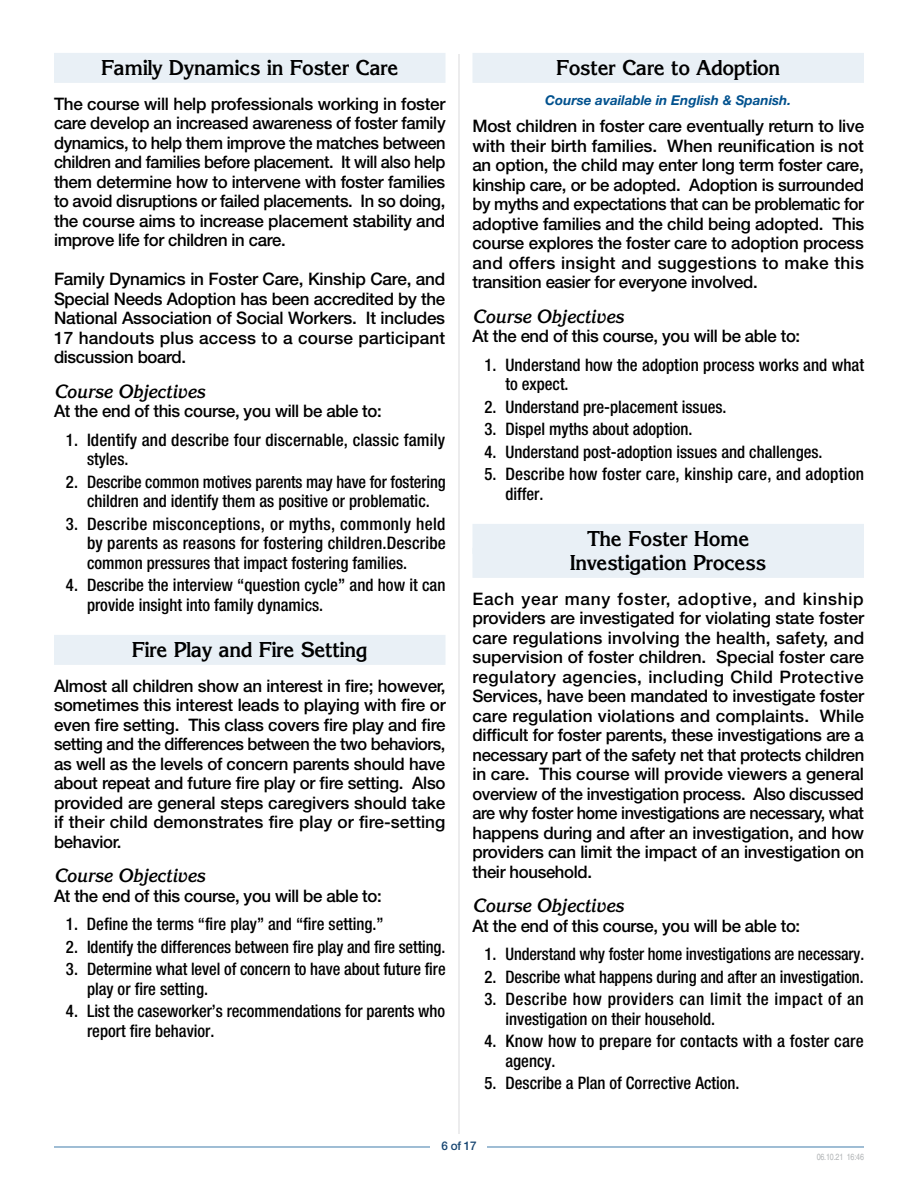
<style>
.page{position:relative;width:918px;height:1188px;background:#fff}
.page>*{position:absolute;margin:0;border:0;box-sizing:border-box;transform-origin:0 0}
.t1{font:700 21px/24px "Korinna";letter-spacing:-.025em;color:#000;text-align:center}
.t2{font:italic 700 18.75px "Korinna";letter-spacing:-.01em;color:#000;scale:.94 1}
.t3{font:500 17.25px/19.5px "Helvetica Neue";letter-spacing:-.02em;color:#000;text-align:justify}
.t4{font:500 condensed 17.25px/19.5px "Helvetica Neue";color:#000}
.t5{font:500 condensed 17.25px/19.5px "Helvetica Neue";letter-spacing:.03em;color:#000}
.t6{font:italic 700 13.5px "Helvetica Neue";color:#00518e}
.t7{font:500 12px "Helvetica Neue";color:#174571}
.t8{font:condensed 9px "Helvetica";letter-spacing:-.02em;color:#b1b4b6}
</style>
<div class="page">
<hr style="left:458px;top:54px;width:2px;height:1080px;background:#e6e7e8">
<hr style="left:54px;top:1146px;width:810px;height:2px;background:#80a8c7">
<div style="left:431px;top:1141px;width:56px;height:17px;background:#fff"></div>
<div style="left:54px;top:53px;width:392px;height:30px;background:#e9f0f6"></div>
<div style="left:54px;top:635px;width:392px;height:30px;background:#e9f0f6"></div>
<div style="left:472px;top:53px;width:392px;height:30px;background:#e9f0f6"></div>
<div style="left:472px;top:524px;width:392px;height:30px;background:#e9f0f6"></div>
<div style="left:472px;top:548px;width:392px;height:30px;background:#e9f0f6"></div>
<p class="t1" style="left:101px;top:56px;width:299px">Family Dynamics in Foster Care</p>
<p class="t3" style="left:54px;top:94px;width:393px">The course will help professionals working in foster care develop an increased awareness of foster family dynamics, to help them improve the matches between children and families before placement. It will also help them determine how to intervene with foster families to avoid disruptions or failed placements. In so doing, the course aims to increase placement stability and improve life for children in care.</p>
<p class="t3" style="left:54px;top:269px;width:393px">Family Dynamics in Foster Care, Kinship Care, and Special Needs Adoption has been accredited by the National Association of Social Workers. It includes 17 handouts plus access to a course participant discussion board.</p>
<p class="t2" style="left:54px;top:380px;width:162px">Course Objectives</p>
<p class="t3" style="left:54px;top:401px;width:329px">At the end of this course, you will be able to:</p>
<p class="t4" style="left:87px;top:430px;width:360px;text-indent:-21px">1. Identify and describe four discernable, classic family styles.</p>
<p class="t4" style="left:66px;top:472px;width:381px;text-align:center">2. Describe common motives parents may have for fostering children and identify them as positive or problematic.</p>
<p class="t4" style="left:87px;top:514px;width:360px;text-align:justify;text-indent:-21px">3. Describe misconceptions, or myths, commonly held by parents as reasons for fostering children.Describe common pressures that impact fostering families.</p>
<p class="t4" style="left:87px;top:575px;width:360px;text-indent:-21px">4. Describe the interview “question cycle” and how it can provide insight into family dynamics.</p>
<p class="t1" style="left:132px;top:638px;width:237px">Fire Play and Fire Setting</p>
<p class="t3" style="left:54px;top:676px;width:393px">Almost all children show an interest in fire; however, sometimes this interest leads to playing with fire or even fire setting. This class covers fire play and fire setting and the differences between the two behaviors, as well as the levels of concern parents should have about repeat and future fire play or fire setting. Also provided are general steps caregivers should take if their child demonstrates fire play or fire-setting behavior.</p>
<p class="t2" style="left:54px;top:865px;width:162px">Course Objectives</p>
<p class="t3" style="left:54px;top:886px;width:329px">At the end of this course, you will be able to:</p>
<p class="t4" style="left:66px;top:914px;width:319px">1. Define the terms “fire play” and “fire setting.”</p>
<p class="t4" style="left:66px;top:937px;width:381px">2. Identify the differences between fire play and fire setting.</p>
<p class="t4" style="left:87px;top:959px;width:360px;text-indent:-21px">3. Determine what level of concern to have about future fire play or fire setting.</p>
<p class="t4" style="left:87px;top:1001px;width:360px;text-indent:-21px">4. List the caseworker’s recommendations for parents who report fire behavior.</p>
<p class="t1" style="left:556px;top:56px;width:226px">Foster Care to Adoption</p>
<p class="t6" style="left:545px;top:92px;width:248px">Course available in English &amp; Spanish.</p>
<p class="t3" style="left:472px;top:116px;width:393px">Most children in foster care eventually return to live with their birth families. When reunification is not an option, the child may enter long term foster care, kinship care, or be adopted. Adoption is surrounded by myths and expectations that can be problematic for adoptive families and the child being adopted. This course explores the foster care to adoption process and offers insight and suggestions to make this transition easier for everyone involved.</p>
<p class="t2" style="left:472px;top:305px;width:162px">Course Objectives</p>
<p class="t3" style="left:472px;top:326px;width:329px">At the end of this course, you will be able to:</p>
<p class="t4" style="left:506px;top:355px;width:360px;text-indent:-21px">1. Understand how the adoption process works and what to expect.</p>
<p class="t4" style="left:484px;top:397px;width:244px">2. Understand pre-placement issues.</p>
<p class="t4" style="left:484px;top:419px;width:210px">3. Dispel myths about adoption.</p>
<p class="t4" style="left:484px;top:442px;width:340px">4. Understand post-adoption issues and challenges.</p>
<p class="t4" style="left:506px;top:464px;width:360px;text-indent:-21px">5. Describe how foster care, kinship care, and adoption differ.</p>
<p class="t1" style="left:570px;top:527px;width:198px">The Foster Home<br>Investigation Process</p>
<p class="t3" style="left:472px;top:589px;width:393px">Each year many foster, adoptive, and kinship providers are investigated for violating state foster care regulations involving the health, safety, and supervision of foster children. Special foster care regulatory agencies, including Child Protective Services, have been mandated to investigate foster care regulation violations and complaints. While difficult for foster parents, these investigations are a necessary part of the safety net that protects children in care. This course will provide viewers a general overview of the investigation process. Also discussed are why foster home investigations are necessary, what happens during and after an investigation, and how providers can limit the impact of an investigation on their household.</p>
<p class="t2" style="left:472px;top:895px;width:162px">Course Objectives</p>
<p class="t3" style="left:472px;top:916px;width:329px">At the end of this course, you will be able to:</p>
<p class="t4" style="left:484px;top:944px;width:381px">1. Understand why foster home investigations are necessary.</p>
<p class="t4" style="left:484px;top:967px;width:381px">2. Describe what happens during and after an investigation.</p>
<p class="t5" style="left:506px;top:989px;width:360px;text-indent:-21px">3. Describe how providers can limit the impact of an investigation on their household.</p>
<p class="t4" style="left:506px;top:1031px;width:360px;text-indent:-21px">4. Know how to prepare for contacts with a foster care agency.</p>
<p class="t4" style="left:484px;top:1073px;width:257px">5. Describe a Plan of Corrective Action.</p>
<p class="t7" style="left:441px;top:1139px;width:37px">6 of 17</p>
<p class="t8" style="left:817px;top:1151px;width:49px">06.10.21 16:46</p>
</div>
